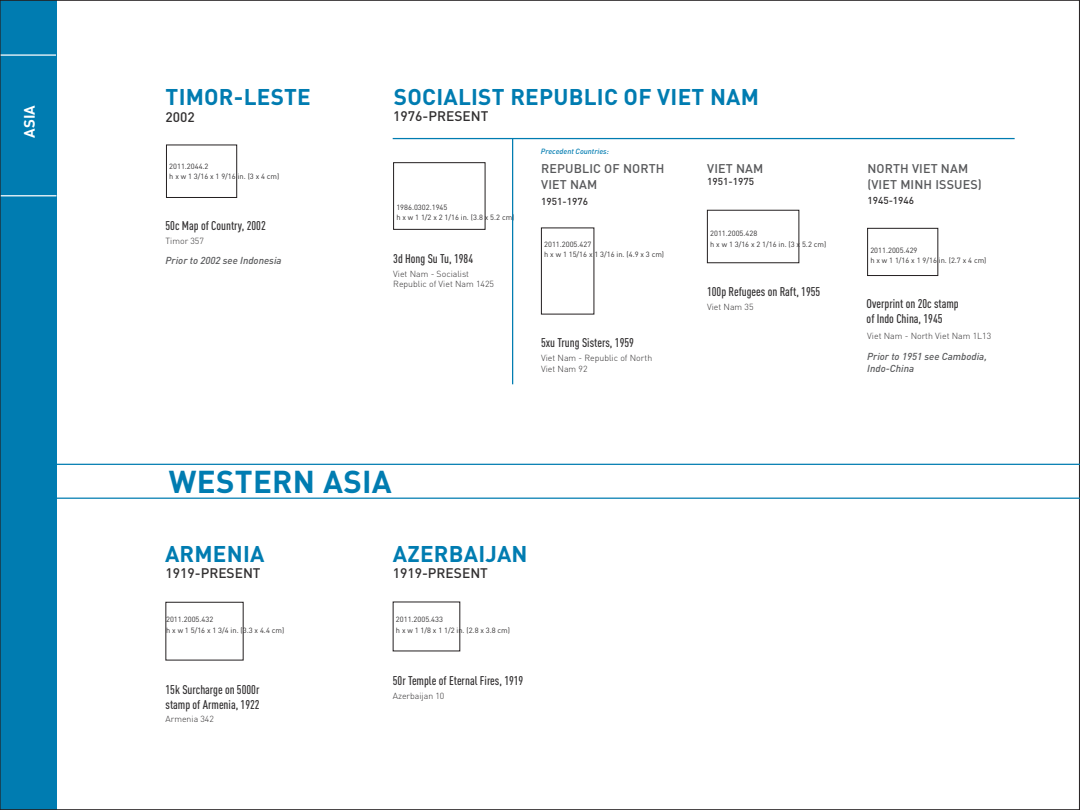
<style>
.page{position:relative;width:1080px;height:810px;background:#fff}
.page>*{position:absolute;margin:0;border:0;box-sizing:border-box;transform-origin:0 0}
.t1{font:700 31.25px "DIN";letter-spacing:.01em;color:#007cb1}
.t2{font:700 22.5px "DIN";letter-spacing:.01em;color:#007cb1}
.t3{font:700 15px "DIN";color:#fff}
.t4{font:500 13.75px "DIN";color:#312f30}
.t5{font:500 12.5px/15px "DIN Cond";color:#312f30}
.t6{font:500 12.5px/15.6px "DIN";letter-spacing:.01em;color:#57585a}
.t7{font:italic 500 10px/12px "DIN";color:#57585a}
.t8{font:500 10px "DIN";color:#312f30}
.t9{font:300 8.75px/10.5px "DIN";color:#312f30}
.t10{font:7.5px "DIN";color:#312f30}
.t11{font:italic 500 7.5px "DIN";color:#007cb1}
</style>
<div class="page">
<div style="left:0;top:0;width:57px;height:810px;background:#007cb1"></div>
<hr style="left:0;top:54px;width:56px;height:2px;background:#fff">
<hr style="left:0;top:195px;width:56px;height:1px;background:#fff">
<div style="left:166px;top:145px;width:71px;height:53px;border:1px solid #231f20"></div>
<div style="left:393px;top:162px;width:92px;height:68px;border:1px solid #231f20"></div>
<hr style="left:393px;top:138px;width:622px;height:1px;background:#007cb1">
<hr style="left:512px;top:138px;width:1px;height:246px;background:#007cb1">
<div style="left:541px;top:228px;width:53px;height:86px;border:1px solid #231f20"></div>
<div style="left:707px;top:210px;width:92px;height:53px;border:1px solid #231f20"></div>
<div style="left:867px;top:228px;width:71px;height:48px;border:1px solid #231f20"></div>
<hr style="left:56px;top:464px;width:1024px;height:1px;background:#007cb1">
<hr style="left:56px;top:498px;width:1024px;height:1px;background:#007cb1">
<h3 class="t3" style="left:19px;top:138px;width:34px;rotate:-90deg">ASIA</h3>
<p class="t2" style="left:166px;top:82px;width:147px">TIMOR-LESTE</p>
<p class="t4" style="left:166px;top:108px;width:31px">2002</p>
<p class="t2" style="left:394px;top:82px;width:367px">SOCIALIST REPUBLIC OF VIET NAM</p>
<p class="t4" style="left:393px;top:107px;width:97px">1976-PRESENT</p>
<p class="t11" style="left:541px;top:147px;width:70px">Precedent Countries:</p>
<p class="t10" style="left:169px;top:161px;width:41px">2011.2044.2</p>
<p class="t10" style="left:169px;top:172px;width:112px">h x w 1 3/16 x 1 9/16 in. (3 x 4 cm)</p>
<p class="t5" style="left:166px;top:218px;width:102px">50c Map of Country, 2002</p>
<p class="t9" style="left:166px;top:236px;width:40px">Timor 357</p>
<p class="t10" style="left:396px;top:202px;width:53px">1986.0302.1945</p>
<p class="t10" style="left:396px;top:213px;width:120px">h x w 1 1/2 x 2 1/16 in. (3.8 x 5.2 cm)</p>
<p class="t7" style="left:166px;top:254px;width:117px">Prior to 2002 see Indonesia</p>
<p class="t5" style="left:393px;top:251px;width:81px">3d Hong Su Tu, 1984</p>
<p class="t9" style="left:393px;top:268px;width:77px">Viet Nam - Socialist</p>
<p class="t9" style="left:393px;top:279px;width:102px">Republic of Viet Nam 1425</p>
<p class="t6" style="left:541px;top:160px;width:125px">REPUBLIC OF NORTH<br>VIET NAM</p>
<p class="t8" style="left:541px;top:195px;width:48px">1951-1976</p>
<p class="t10" style="left:544px;top:239px;width:49px">2011.2005.427</p>
<p class="t10" style="left:544px;top:250px;width:122px">h x w 1 15/16 x 1 3/16 in. (4.9 x 3 cm)</p>
<p class="t5" style="left:541px;top:335px;width:94px">5xu Trung Sisters, 1959</p>
<p class="t9" style="left:541px;top:353px;width:113px">Viet Nam - Republic of North<br>Viet Nam 92</p>
<p class="t1" style="left:169px;top:461px;width:225px">WESTERN ASIA</p>
<p class="t2" style="left:165px;top:539px;width:101px">ARMENIA</p>
<p class="t4" style="left:166px;top:565px;width:97px">1919-PRESENT</p>
<p class="t10" style="left:166px;top:615px;width:49px">2011.2005.432</p>
<p class="t10" style="left:166px;top:626px;width:120px">h x w 1 5/16 x 1 3/4 in. (3.3 x 4.4 cm)</p>
<p class="t5" style="left:166px;top:681px;width:96px">15k Surcharge on 5000r stamp of Armenia, 1922</p>
<p class="t9" style="left:166px;top:713px;width:50px">Armenia 342</p>
<p class="t2" style="left:393px;top:539px;width:136px">AZERBAIJAN</p>
<p class="t4" style="left:393px;top:564px;width:97px">1919-PRESENT</p>
<p class="t10" style="left:396px;top:615px;width:49px">2011.2005.433</p>
<p class="t10" style="left:396px;top:625px;width:116px">h x w 1 1/8 x 1 1/2 in. (2.8 x 3.8 cm)</p>
<p class="t5" style="left:393px;top:673px;width:132px">50r Temple of Eternal Fires, 1919</p>
<p class="t9" style="left:393px;top:690px;width:53px">Azerbaijan 10</p>
<p class="t6" style="left:707px;top:160px;width:58px">VIET NAM</p>
<p class="t8" style="left:707px;top:175px;width:48px">1951-1975</p>
<p class="t10" style="left:710px;top:229px;width:49px">2011.2005.428</p>
<p class="t10" style="left:710px;top:239px;width:118px">h x w 1 3/16 x 2 1/16 in. (3 x 5.2 cm)</p>
<p class="t5" style="left:707px;top:284px;width:115px">100p Refugees on Raft, 1955</p>
<p class="t9" style="left:707px;top:301px;width:48px">Viet Nam 35</p>
<p class="t6" style="left:867px;top:160px;width:102px">NORTH VIET NAM</p>
<p class="t6" style="left:867px;top:176px;width:116px">(VIET MINH ISSUES)</p>
<p class="t8" style="left:867px;top:194px;width:48px">1945-1946</p>
<p class="t10" style="left:870px;top:245px;width:49px">2011.2005.429</p>
<p class="t10" style="left:870px;top:256px;width:118px">h x w 1 1/16 x 1 9/16 in. (2.7 x 4 cm)</p>
<p class="t5" style="left:867px;top:296px;width:94px">Overprint on 20c stamp of Indo China, 1945</p>
<p class="t9" style="left:867px;top:331px;width:125px">Viet Nam - North Viet Nam 1L13</p>
<p class="t7" style="left:867px;top:350px;width:121px">Prior to 1951 see Cambodia,<br>Indo-China</p>
</div>
